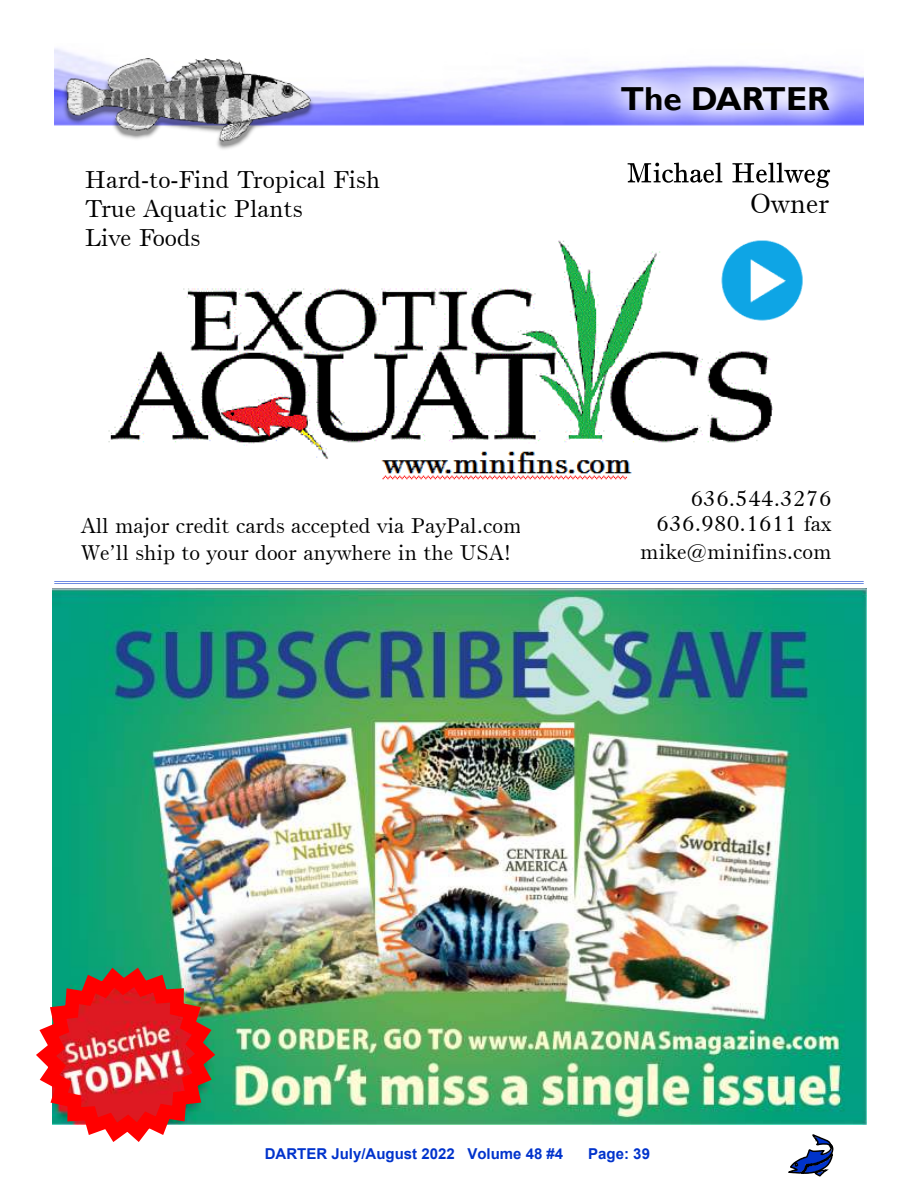
<style>
.page{position:relative;width:918px;height:1188px;background:#fff}
.page>*{position:absolute;margin:0;border:0;box-sizing:border-box;transform-origin:0 0}
.t1{font:700 33.15px "Gill Sans";color:#000}
.t2{font:27px "Bruce Old Style BT";color:#000}
.t3{font:24px/29px "Bruce Old Style BT";color:#000}
.t4{font:21px/26.5px "Bruce Old Style BT";color:#000}
.t5{font:700 15px "Arial";color:#03c}
</style>
<div class="page">
<img style="left:54px;top:48px;width:532px;height:78px">
<img style="left:586px;top:65px;width:278px;height:61px">
<img style="left:61px;top:59px;width:255px;height:90px">
<img style="left:66px;top:59px;width:245px;height:82px">
<svg style="left:788px;top:1134px;width:46px;height:43px"></svg>
<img style="left:108px;top:240px;width:665px;height:240px">
<div style="left:85px;top:164px;width:311px;height:87px;background:#fff"></div>
<svg style="left:628px;top:163px;width:94px;height:20px"></svg>
<svg style="left:732px;top:163px;width:98px;height:25px"></svg>
<img style="left:711px;top:240px;width:92px;height:91px">
<hr style="left:54px;top:583px;width:810px;height:1px;background:#03c">
<hr style="left:54px;top:581px;width:810px;height:1px;background:#03c">
<img style="left:52px;top:589px;width:814px;height:535px">
<img style="left:36px;top:958px;width:189px;height:184px">
<p class="t3" style="left:85px;top:168px;width:297px">Hard-to-Find Tropical Fish<br>True Aquatic Plants<br>Live Foods</p>
<p class="t4" style="left:81px;top:514px;width:442px;line-height:27.2px">All major credit cards accepted via PayPal.com<br>We’ll ship to your door anywhere in the USA!</p>
<h1 class="t1" style="left:620px;top:87px;width:211px">The DARTER</h1>
<p class="t2" style="left:750px;top:193px;width:81px">Owner</p>
<p class="t4" style="left:640px;top:487px;width:193px;text-align:right">636.544.3276<br>636.980.1611 fax mike@minifins.com</p>
<p class="t5" style="left:265px;top:1148px;width:300px">DARTER July/August 2022 Volume 48 #4</p>
<p class="t5" style="left:588px;top:1148px;width:63px">Page: 39</p>
</div>
